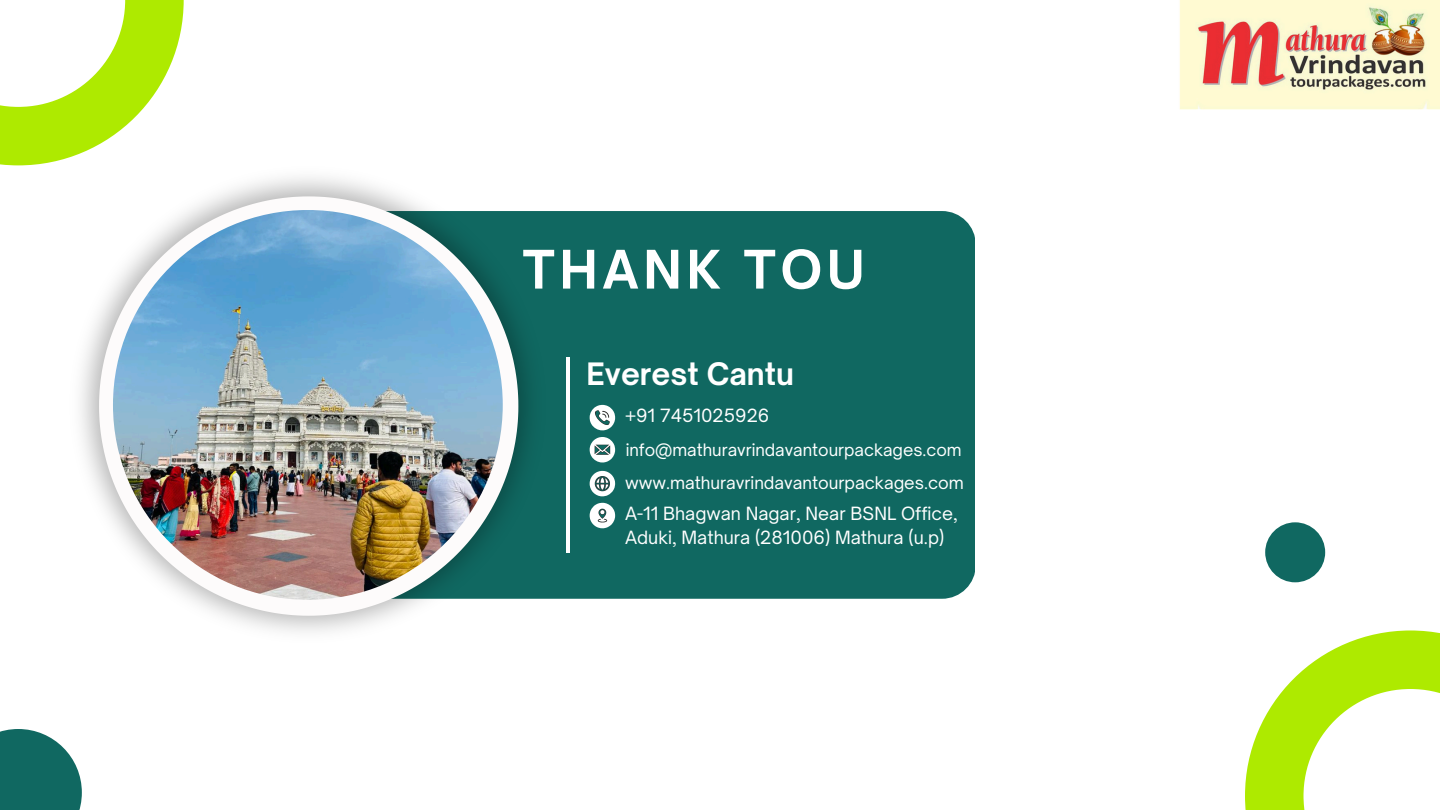
<style>
.page{position:relative;width:1440px;height:810px;background:#fff}
.page>*{position:absolute;margin:0;border:0;box-sizing:border-box;transform-origin:0 0}
.t1{font:700 50.8px "Open Sauce One";letter-spacing:.095em;color:#fff}
.t2{font:700 29.6px "Open Sauce One";color:#fff}
.t3{font:17.5px/24px "Open Sauce One";color:#fff}
.t4{font:16.7px "Open Sauce One";color:#fff}
.t5{font:16.5px "Open Sauce One";color:#fff}
</style>
<div class="page">
<div style="left:276px;top:211px;width:699px;height:388px;background:#106861;border-radius:34px"></div>
<svg style="left:590px;top:503px;width:25px;height:25px"></svg>
<svg style="left:590px;top:437px;width:25px;height:25px"></svg>
<svg style="left:590px;top:471px;width:25px;height:25px"></svg>
<svg style="left:590px;top:405px;width:25px;height:25px"></svg>
<img style="left:80px;top:177px;width:467px;height:455px">
<svg style="left:99px;top:196px;width:419px;height:420px"></svg>
<svg style="left:120px;top:216px;width:382px;height:382px;fill:#f7f6f7"></svg>
<img style="left:113px;top:210px;width:390px;height:390px;border-radius:50%">
<hr style="left:567px;top:357px;width:3px;height:195px;background:#fff">
<svg style="left:1245px;top:630px;width:195px;height:180px"></svg>
<svg style="left:0;top:0;width:184px;height:165px"></svg>
<div style="left:1265px;top:522px;width:60px;height:60px;background:#106861;border-radius:50%"></div>
<div style="left:0;top:729px;width:82px;height:81px;background:#106861"></div>
<img style="left:1179px;top:0;width:261px;height:110px">
<p class="t1" style="left:523px;top:238px;width:343px">THANK TOU</p>
<p class="t2" style="left:587px;top:355px;width:209px">Everest Cantu</p>
<p class="t3" style="left:625px;top:404px;width:146px">+91 7451025926</p>
<h2 class="t5" style="left:626px;top:439px;width:337px">info@mathuravrindavantourpackages.com</h2>
<h1 class="t4" style="left:625px;top:473px;width:340px">www.mathuravrindavantourpackages.com</h1>
<p class="t3" style="left:625px;top:501px;width:334px">A-11 Bhagwan Nagar, Near BSNL Office,<br>Aduki, Mathura (281006) Mathura (u.p)</p>
</div>
